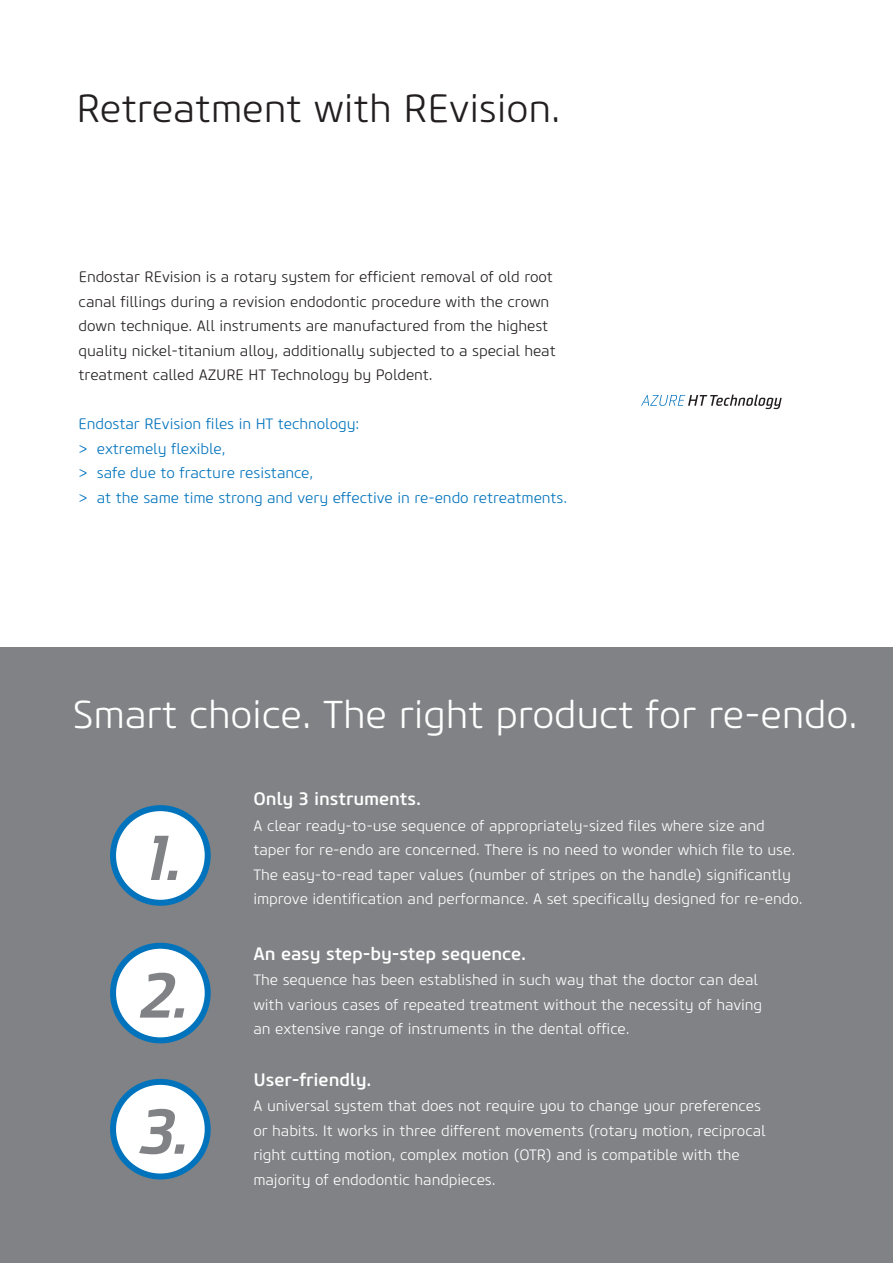
<style>
.page{position:relative;width:893px;height:1263px;background:#fff}
.page>*{position:absolute;margin:0;border:0;box-sizing:border-box;transform-origin:0 0}
.t1{font:italic 900 61.5px "Sommet";color:#808285}
.t2{font:300 39px "Core Sans M35";letter-spacing:-.005em;color:#231f20}
.t3{font:300 38.7px "Core Sans M35";letter-spacing:-.005em;color:#fff}
.t4{font:500 18px "Core Sans M55";letter-spacing:-.005em;color:#fff}
.t5{font:300 15px/24.5px "Core Sans M35";letter-spacing:-.005em;color:#fff}
.t6{font:300 15px/24.5px "Core Sans M35";letter-spacing:-.005em;color:#231f20}
.t7{font:300 15px/24.5px "Core Sans M35";letter-spacing:-.005em;color:#0073bc}
</style>
<div class="page">
<div style="left:0;top:647px;width:893px;height:616px;background:#808285"></div>
<div style="left:110px;top:805px;width:101px;height:101px;background:#fff;border:6px solid #0073bc;border-radius:50%"></div>
<div style="left:110px;top:943px;width:101px;height:100px;background:#fff;border:6px solid #0073bc;border-radius:50%"></div>
<div style="left:110px;top:1079px;width:101px;height:100px;background:#fff;border:6px solid #0073bc;border-radius:50%"></div>
<svg style="left:641px;top:395px;width:141px;height:14px"></svg>
<h2 class="t2" style="left:77px;top:93px;width:486px">Retreatment with REvision.</h2>
<p class="t6" style="left:79px;top:266px;width:479px">Endostar REvision is a rotary system for efficient removal of old root canal fillings during a revision endodontic procedure with the crown down technique. All instruments are manufactured from the highest quality nickel-titanium alloy, additionally subjected to a special heat treatment called AZURE HT Technology by Poldent.</p>
<p class="t7" style="left:79px;top:413px;width:490px">Endostar REvision files in HT technology:<br>&gt; extremely flexible,<br>&gt; safe due to fracture resistance,<br>&gt; at the same time strong and very effective in re-endo retreatments.</p>
<h3 class="t3" style="left:73px;top:699px;width:787px">Smart choice. The right product for re-endo.</h3>
<h1 class="t1" style="left:144px;top:834px;width:36px">1.</h1>
<h1 class="t1" style="left:138px;top:971px;width:49px">2.</h1>
<h1 class="t1" style="left:137px;top:1107px;width:50px">3.</h1>
<p class="t4" style="left:253px;top:792px;width:169px">Only 3 instruments.</p>
<p class="t5" style="left:253px;top:815px;width:551px">A clear ready-to-use sequence of appropriately-sized files where size and taper for re-endo are concerned. There is no need to wonder which file to use.<br>The easy-to-read taper values (number of stripes on the handle) significantly improve identification and performance. A set specifically designed for re-endo.</p>
<p class="t4" style="left:253px;top:946px;width:274px">An easy step-by-step sequence.</p>
<p class="t5" style="left:253px;top:969px;width:510px">The sequence has been established in such way that the doctor can deal with various cases of repeated treatment without the necessity of having an extensive range of instruments in the dental office.</p>
<p class="t4" style="left:253px;top:1072px;width:120px">User-friendly.</p>
<p class="t5" style="left:253px;top:1095px;width:514px">A universal system that does not require you to change your preferences or habits. It works in three different movements (rotary motion, reciprocal right cutting motion, complex motion (OTR) and is compatible with the majority of endodontic handpieces.</p>
</div>
